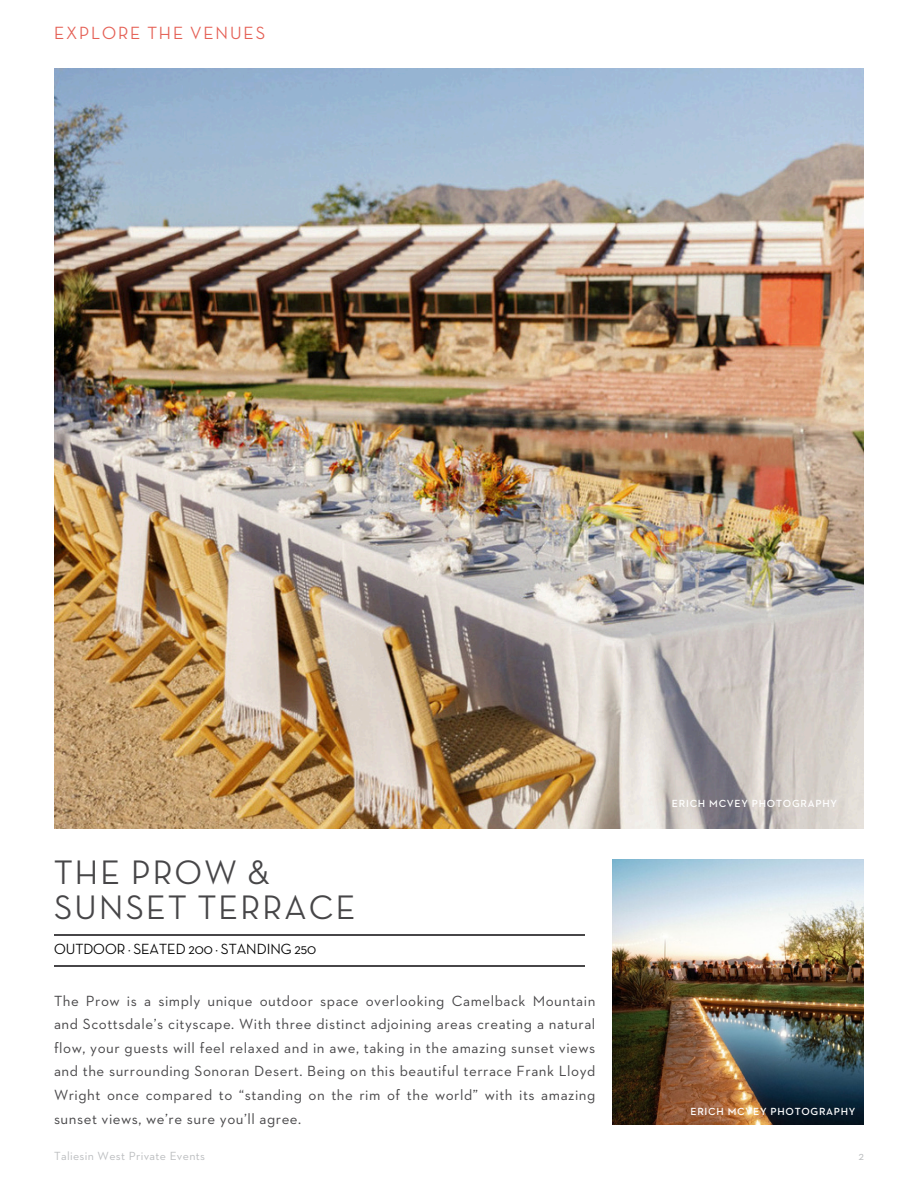
<style>
.page{position:relative;width:918px;height:1188px;background:#fff}
.page>*{position:absolute;margin:0;border:0;box-sizing:border-box;transform-origin:0 0}
.t1{font:500 34.65px/34.8px "Neutraface Display";letter-spacing:.07em;color:#474648}
.t2{font:500 18px "Neutraface Display";letter-spacing:.105em;color:#e56055}
.t3{font:15px/23.7px "Neutraface 2 Text";letter-spacing:.035em;color:#474648;text-align:justify}
.t4{font:500 15px "Neutraface Display";color:#000}
.t5{font:12px "Neutraface 2 Text";letter-spacing:.03em;color:#bcbec0}
.t6{font:600 10.5px "Neutraface 2 Text";letter-spacing:.07em;color:#fff}
</style>
<div class="page">
<hr style="left:54px;top:934px;width:531px;height:2px;background:#474648">
<hr style="left:54px;top:965px;width:531px;height:1px;background:#474648">
<img style="left:612px;top:859px;width:252px;height:266px">
<img style="left:54px;top:68px;width:810px;height:761px">
<p class="t2" style="left:54px;top:23px;width:213px">EXPLORE THE VENUES</p>
<h1 class="t1" style="left:54px;top:855px;width:303px">THE PROW &amp;<br>SUNSET TERRACE</h1>
<p class="t4" style="left:54px;top:940px;width:264px">OUTDOOR Ω SEATED 200 Ω STANDING 250</p>
<p class="t3" style="left:54px;top:988px;width:543px">The Prow is a simply unique outdoor space overlooking Camelback Mountain and Scottsdale’s cityscape. With three distinct adjoining areas creating a natural flow, your guests will feel relaxed and in awe, taking in the amazing sunset views and the surrounding Sonoran Desert. Being on this beautiful terrace Frank Lloyd Wright once compared to “standing on the rim of the world” with its amazing sunset views, we’re sure you’ll agree.</p>
<p class="t6" style="left:672px;top:797px;width:167px">ERICH MCVEY PHOTOGRAPHY</p>
<p class="t6" style="left:690px;top:1105px;width:167px">ERICH MCVEY PHOTOGRAPHY</p>
<p class="t5" style="left:54px;top:1149px;width:153px">Taliesin West Private Events</p>
<p class="t5" style="left:858px;top:1149px;width:7px">2</p>
</div>
